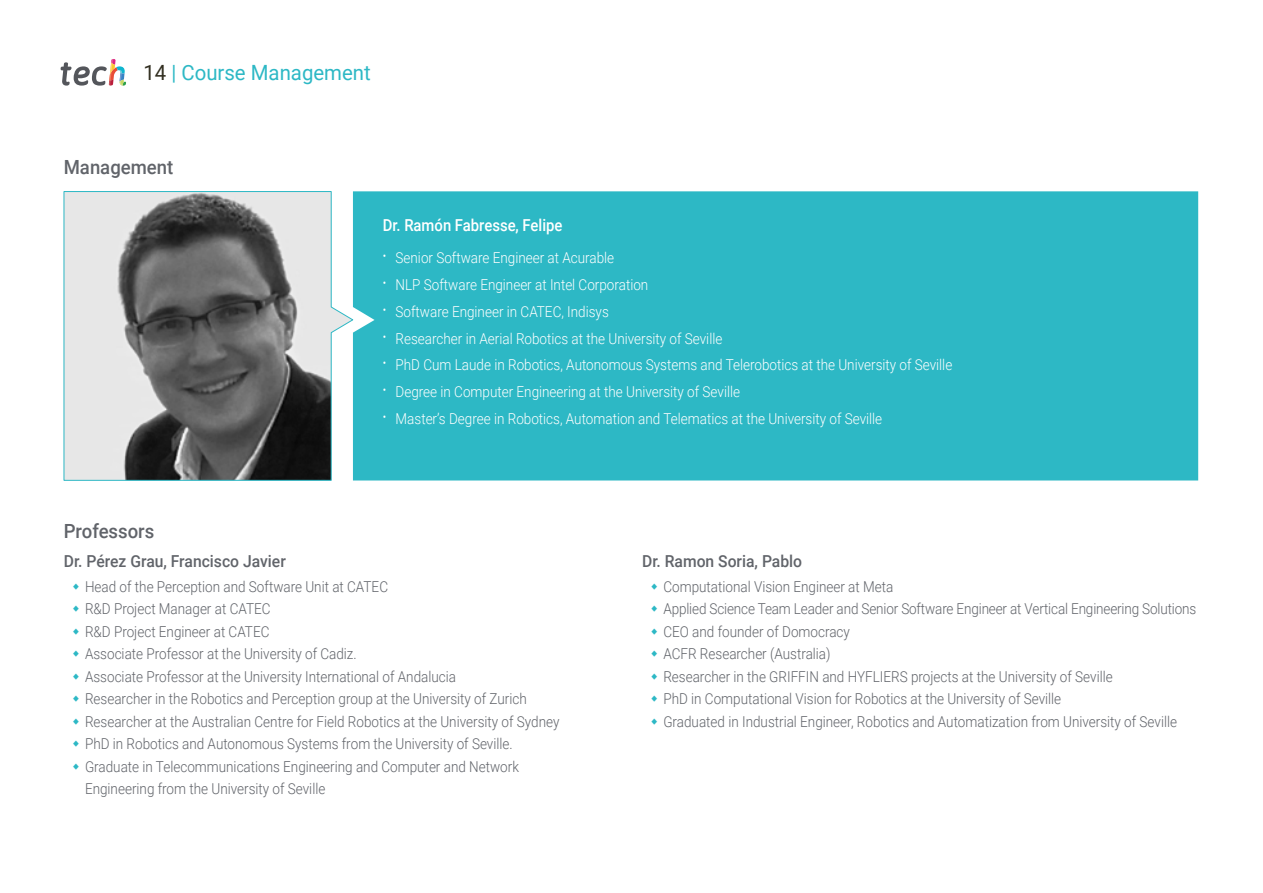
<style>
.page{position:relative;width:1263px;height:893px;background:#fff}
.page>*{position:absolute;margin:0;border:0;box-sizing:border-box;transform-origin:0 0}
.t1{font:21px "Roboto";color:#2db8c5}
.t2{font:500 19.5px "Roboto";color:#61646a;scale:.95 1}
.t3{font:500 16.5px "Roboto";color:#61646a;scale:.95 1}
.t4{font:500 16.5px "Roboto";color:#fff;scale:.9 1}
.t5{font:300 15px/22.5px "Roboto";color:#61646a;scale:.9 1}
.t6{font:300 15px "Roboto";color:#fff;scale:.9 1}
.s1{color:#312e20}
</style>
<div class="page">
<svg style="left:61px;top:59px;width:65px;height:27px"></svg>
<div style="left:353px;top:191px;width:845px;height:289px;background:#2db8c5"></div>
<svg style="left:64px;top:191px;width:289px;height:290px;background:#929494"></svg>
<h1 class="t1" style="left:144px;top:57px;width:229px"><span class="s1">14</span> | Course Management</h1>
<h2 class="t2" style="left:64px;top:154px;width:117px">Management</h2>
<p class="t4" style="left:383px;top:213px;width:201px">Dr. Ramón Fabresse, Felipe</p>
<p class="t6" style="left:383px;top:247px;width:259px"><sup>•</sup> Senior Software Engineer at Acurable</p>
<p class="t6" style="left:383px;top:274px;width:297px"><sup>•</sup> NLP Software Engineer at Intel Corporation</p>
<p class="t6" style="left:383px;top:301px;width:253px"><sup>•</sup> Software Engineer in CATEC, Indisys</p>
<p class="t6" style="left:383px;top:328px;width:379px"><sup>•</sup> Researcher in Aerial Robotics at the University of Seville</p>
<p class="t6" style="left:383px;top:354px;width:634px"><sup>•</sup> PhD Cum Laude in Robotics, Autonomous Systems and Telerobotics at the University of Seville</p>
<p class="t6" style="left:383px;top:381px;width:398px"><sup>•</sup> Degree in Computer Engineering at the University of Seville</p>
<p class="t6" style="left:383px;top:408px;width:556px"><sup>•</sup> Master’s Degree in Robotics, Automation and Telematics at the University of Seville</p>
<h2 class="t2" style="left:64px;top:517px;width:97px">Professors</h2>
<p class="t3" style="left:64px;top:550px;width:235px">Dr. Pérez Grau, Francisco Javier</p>
<p class="t5" style="left:85px;top:574px;width:529px">Head of the Perception and Software Unit at CATEC<br>R&amp;D Project Manager at CATEC<br>R&amp;D Project Engineer at CATEC<br>Associate Professor at the University of Cadiz.<br>Associate Professor at the University International of Andalucia<br>Researcher in the Robotics and Perception group at the University of Zurich Researcher at the Australian Centre for Field Robotics at the University of Sydney PhD in Robotics and Autonomous Systems from the University of Seville.<br>Graduate in Telecommunications Engineering and Computer and Network Engineering from the University of Seville</p>
<p class="t3" style="left:642px;top:550px;width:170px">Dr. Ramon Soria, Pablo</p>
<p class="t5" style="left:663px;top:574px;width:594px">Computational Vision Engineer at Meta<br>Applied Science Team Leader and Senior Software Engineer at Vertical Engineering Solutions CEO and founder of Domocracy<br>ACFR Researcher (Australia)<br>Researcher in the GRIFFIN and HYFLIERS projects at the University of Seville<br>PhD in Computational Vision for Robotics at the University of Seville<br>Graduated in Industrial Engineer, Robotics and Automatization from University of Seville</p>
</div>
